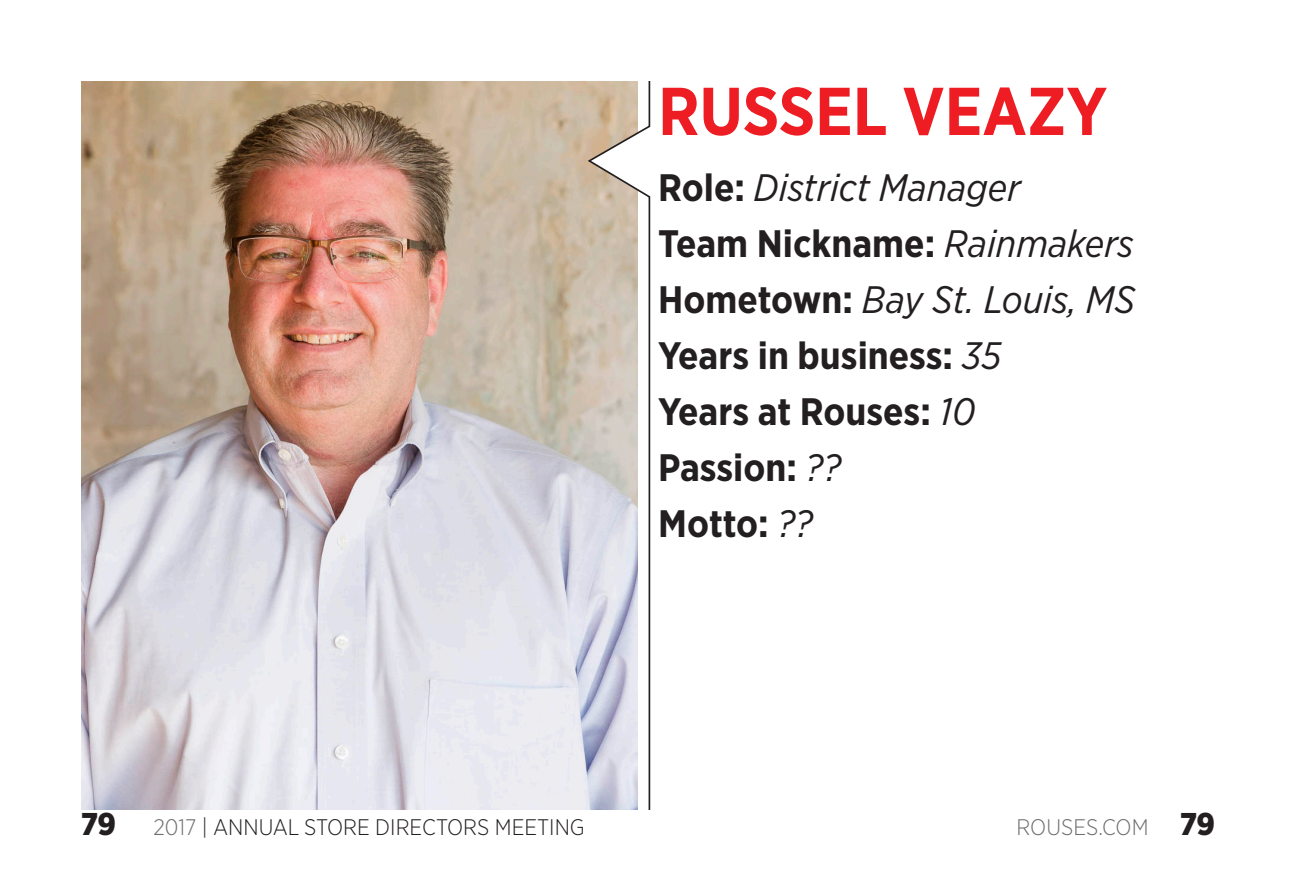
<style>
.page{position:relative;width:1296px;height:891px;background:#fff}
.page>*{position:absolute;margin:0;border:0;box-sizing:border-box;transform-origin:0 0}
.t1{font:700 67.5px "Gotham Narrow";color:#ee1d23}
.t2{font:700 38.25px "Gotham Narrow";color:#231f20}
.t3{font:italic 38.25px "Gotham Narrow";color:#231f20}
.t4{font:300 22.5px "Gotham Narrow";color:#231f20}
.t5{font:300 22.5px "Gotham Narrow";color:#6c6d70}
.s1{font-weight:700;font-style:normal}
.s2{font-weight:400;font-style:italic}
.s3{font-weight:900;font-size:31.5px}
.s4{color:#6c6d70}
.s5{font-weight:900;font-size:31.5px;color:#231f20}
</style>
<div class="page">
<img style="left:81px;top:81px;width:505px;height:729px">
<svg style="left:586px;top:81px;width:65px;height:729px"></svg>
<p class="t1" style="left:658px;top:68px;width:451px">RUSSEL VEAZY</p>
<p class="t3" style="left:658px;top:164px;width:364px"><span class="s1">Role:</span> District Manager</p>
<p class="t2" style="left:658px;top:219px;width:477px">Team Nickname: <span class="s2">Rainmakers</span></p>
<p class="t3" style="left:658px;top:276px;width:479px"><span class="s1">Hometown:</span> Bay St. Louis, MS</p>
<p class="t2" style="left:658px;top:331px;width:345px">Years in business: <span class="s2">35</span></p>
<p class="t2" style="left:658px;top:387px;width:319px">Years at Rouses: <span class="s2">10</span></p>
<p class="t2" style="left:658px;top:443px;width:185px">Passion: <span class="s2">??</span></p>
<p class="t2" style="left:658px;top:499px;width:156px">Motto: <span class="s2">??</span></p>
<p class="t4" style="left:81px;top:814px;width:505px"><span class="s3">79</span> <span class="s4">2017</span> | ANNUAL STORE DIRECTORS MEETING</p>
<p class="t5" style="left:1016px;top:814px;width:200px">ROUSES.COM <span class="s5">79</span></p>
</div>
